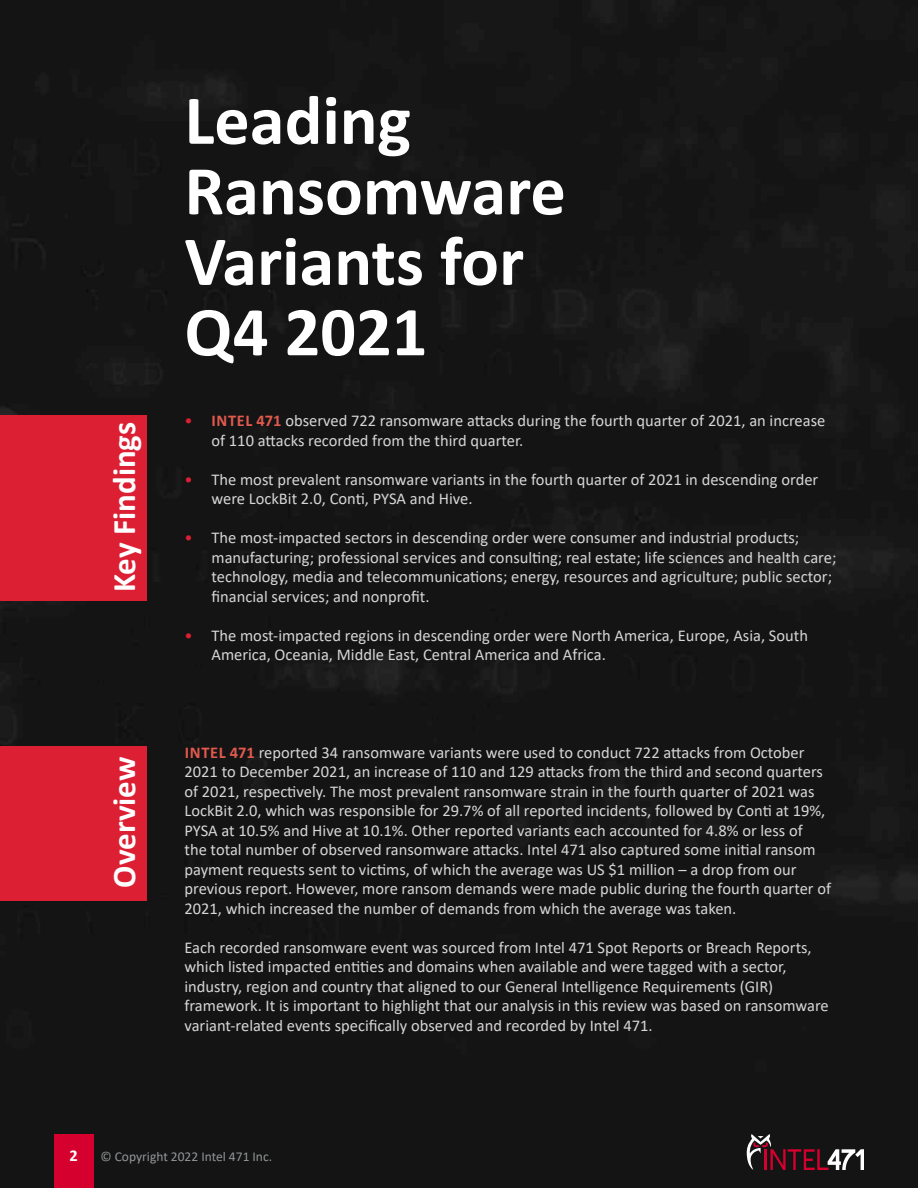
<style>
.page{position:relative;width:918px;height:1188px;background:#141414}
.page>*{position:absolute;margin:0;border:0;box-sizing:border-box;transform-origin:0 0}
.t1{font:700 70.5px/70.5px "Calibri";color:#fff}
.t2{font:700 33px "Calibri";color:#fff}
.t3{font:16.5px/19.5px "Calibri";color:#d7d5d5}
.t4{font:700 16.5px "Calibri";color:#fff}
.t5{font:13.5px "Calibri";color:#939598}
.s1{color:#dc1f33}
.s2{font-weight:700;color:#e2594e}
</style>
<div class="page">
<div style="left:54px;top:1134px;width:39px;height:54px;background:#d5002e"></div>
<svg style="left:747px;top:1134px;width:117px;height:36px;background:#493036"></svg>
<div style="left:0;top:415px;width:146px;height:186px;background:#dc1f33"></div>
<div style="left:0;top:746px;width:146px;height:155px;background:#dc1f33"></div>
<p class="t2" style="left:101px;top:592px;width:172px;rotate:-90deg">Key Findings</p>
<p class="t2" style="left:101px;top:888px;width:133px;rotate:-90deg">Overview</p>
<p class="t1" style="left:184px;top:84px;width:383px">Leading<br>Ransomware<br>Variants for</p>
<p class="t1" style="left:184px;top:296px;width:245px">Q4 2021</p>
<p class="t3" style="left:212px;top:411px;width:615px;text-indent:-27px"><span class="s1">•</span> <span class="s2">INTEL 471</span> observed 722 ransomware attacks during the fourth quarter of 2021, an increase of 110 attacks recorded from the third quarter.</p>
<p class="t3" style="left:212px;top:469px;width:608px;text-indent:-27px"><span class="s1">•</span> The most prevalent ransomware variants in the fourth quarter of 2021 in descending order were LockBit 2.0, Conti, PYSA and Hive.</p>
<p class="t3" style="left:212px;top:528px;width:626px;text-indent:-27px"><span class="s1">•</span> The most-impacted sectors in descending order were consumer and industrial products; manufacturing; professional services and consulting; real estate; life sciences and health care; technology, media and telecommunications; energy, resources and agriculture; public sector; financial services; and nonprofit.</p>
<p class="t3" style="left:212px;top:625px;width:598px;text-indent:-27px"><span class="s1">•</span> The most-impacted regions in descending order were North America, Europe, Asia, South<br>America, Oceania, Middle East, Central America and Africa.</p>
<p class="t3" style="left:184px;top:742px;width:648px"><span class="s2">INTEL 471</span> reported 34 ransomware variants were used to conduct 722 attacks from October 2021 to December 2021, an increase of 110 and 129 attacks from the third and second quarters of 2021, respectively. The most prevalent ransomware strain in the fourth quarter of 2021 was LockBit 2.0, which was responsible for 29.7% of all reported incidents, followed by Conti at 19%, PYSA at 10.5% and Hive at 10.1%. Other reported variants each accounted for 4.8% or less of<br>the total number of observed ransomware attacks. Intel 471 also captured some initial ransom payment requests sent to victims, of which the average was US $1 million – a drop from our previous report. However, more ransom demands were made public during the fourth quarter of 2021, which increased the number of demands from which the average was taken.</p>
<p class="t3" style="left:184px;top:937px;width:646px">Each recorded ransomware event was sourced from Intel 471 Spot Reports or Breach Reports, which listed impacted entities and domains when available and were tagged with a sector, industry, region and country that aligned to our General Intelligence Requirements (GIR) framework. It is important to highlight that our analysis in this review was based on ransomware variant-related events specifically observed and recorded by Intel 471.</p>
<p class="t4" style="left:70px;top:1144px;width:10px">2</p>
<p class="t5" style="left:100px;top:1147px;width:173px">© Copyright 2022 Intel 471 Inc.</p>
</div>
